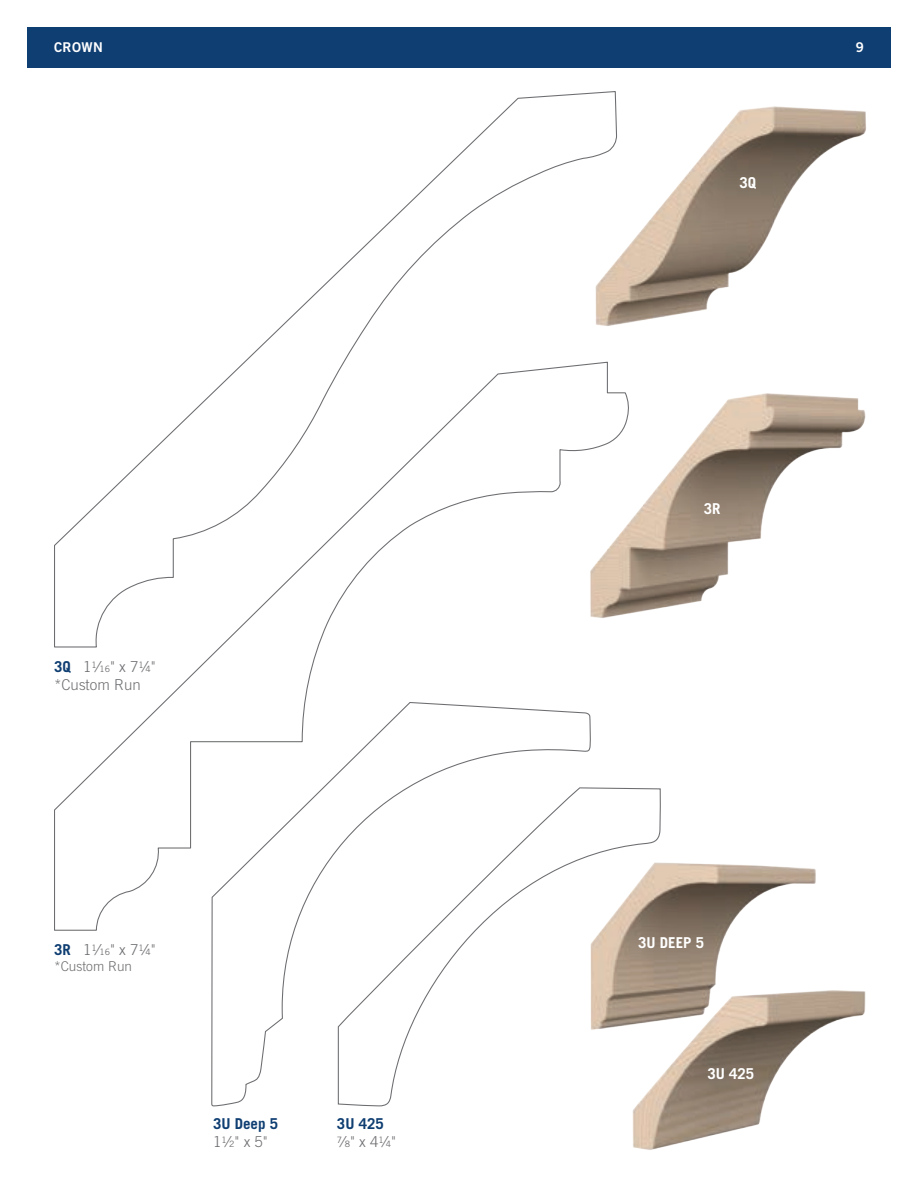
<style>
.page{position:relative;width:918px;height:1188px;background:#fff}
.page>*{position:absolute;margin:0;border:0;box-sizing:border-box;transform-origin:0 0}
.t1{font:300 15px/18px "Trade Gothic LT Std";color:#6c6d70}
.t2{font:700 15px/18px "Trade Gothic LT Std";color:#0f3e72}
.t3{font:700 15px "Trade Gothic LT Std";color:#fff}
.t4{font:300 13.5px "Trade Gothic LT Std";color:#6c6d70}
.t5{font:13.5px "Trade Gothic LT Std Bd 2";letter-spacing:.03em;color:#fff}
.t6{font:8.7px "Trade Gothic LT Std";color:#6c6d70}
.s1{font-weight:700;color:#0f3e72}
.s2{font-weight:400}
.s3{font-weight:400;font-size:8.7px}
.s4{font-weight:300;color:#6c6d70}
.s5{font-weight:400;color:#6c6d70}
.s6{font-weight:400;font-size:8.7px;color:#6c6d70}
.s7{font-size:15px}
.s8{font-weight:300;font-size:15px}
</style>
<div class="page">
<div style="left:27px;top:27px;width:864px;height:41px;background:#0f3e72"></div>
<svg style="left:54px;top:648px;width:372px;height:283px"></svg>
<svg style="left:54px;top:91px;width:562px;height:557px"></svg>
<svg style="left:211px;top:703px;width:380px;height:404px"></svg>
<svg style="left:337px;top:787px;width:324px;height:320px"></svg>
<img style="left:581px;top:101px;width:285px;height:236px">
<img style="left:571px;top:392px;width:295px;height:234px">
<img style="left:558px;top:840px;width:258px;height:194px">
<img style="left:613px;top:969px;width:253px;height:181px">
<p class="t5" style="left:54px;top:39px;width:50px">CROWN</p>
<p class="t5" style="left:856px;top:39px;width:10px">9</p>
<p class="t1" style="left:54px;top:657px;width:103px"><span class="s1">3Q</span> 1<sup>1</sup><span class="s2">⁄</span><span class="s3">16</span>" x 7<sup>1</sup><span class="s2">⁄</span><span class="s3">4</span>" *Custom Run</p>
<p class="t1" style="left:54px;top:941px;width:103px"><span class="s1">3R</span> 1<sup>1</sup><span class="s2">⁄</span><span class="s3">16</span>" x 7<sup>1</sup><span class="s2">⁄</span><span class="s3">4</span>"</p>
<p class="t4" style="left:54px;top:958px;width:80px">*Custom Run</p>
<p class="t2" style="left:213px;top:1114px;width:67px">3U Deep 5<br><span class="s4">1</span><sup>1</sup><span class="s5">⁄</span><span class="s6">2</span><span class="s4">" x 5"</span></p>
<p class="t2" style="left:337px;top:1114px;width:48px">3U 425</p>
<p class="t6" style="left:337px;top:1136px;width:61px">7<span class="s7">⁄</span>8<span class="s8">" x 4</span>1<span class="s7">⁄</span>4<span class="s8">"</span></p>
<p class="t3" style="left:739px;top:174px;width:18px">3Q</p>
<p class="t3" style="left:704px;top:499px;width:18px">3R</p>
<p class="t3" style="left:638px;top:933px;width:67px">3U DEEP 5</p>
<p class="t3" style="left:708px;top:1065px;width:48px">3U 425</p>
</div>
